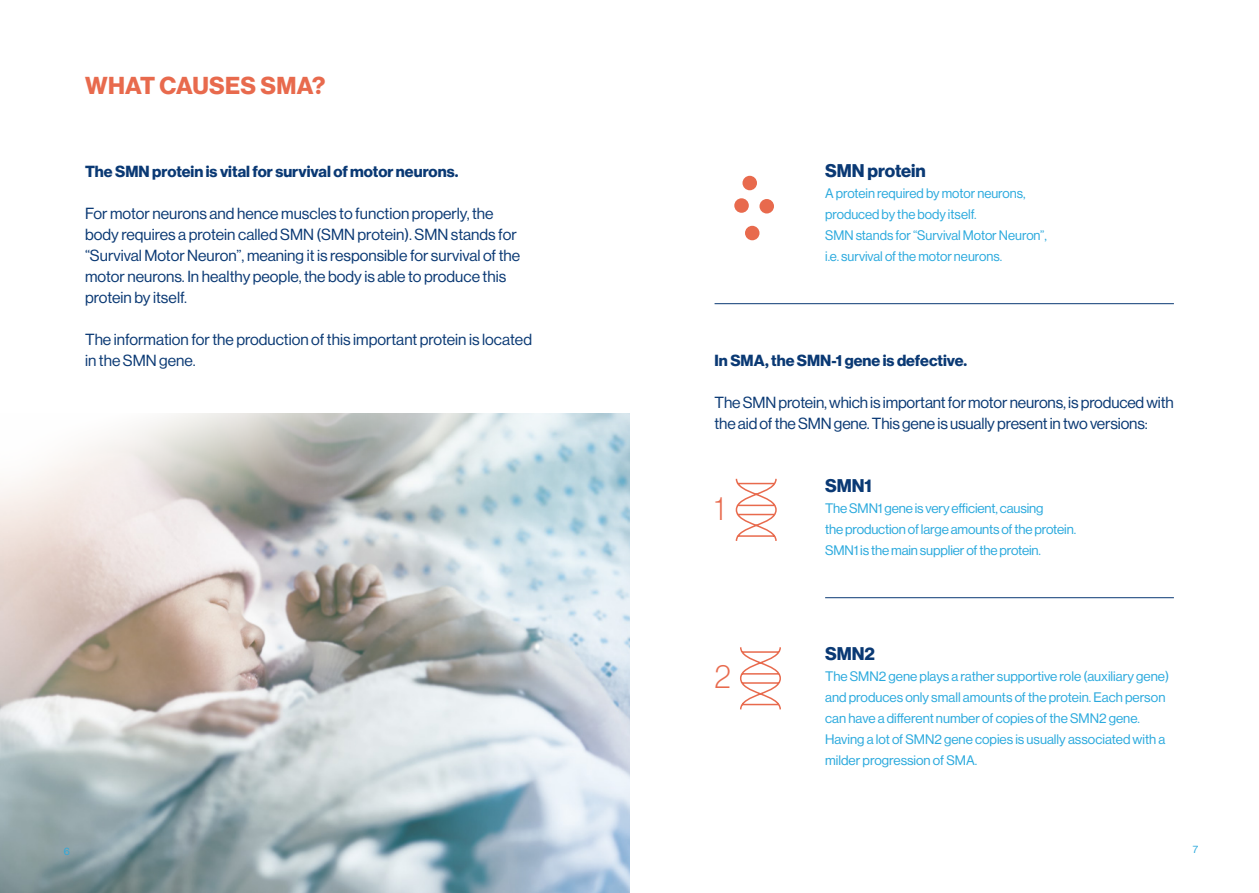
<style>
.page{position:relative;width:1259px;height:893px;background:#fff}
.page>*{position:absolute;margin:0;border:0;box-sizing:border-box;transform-origin:0 0}
.t1{font:100 33px "Volta Modern Display 35";color:#e86a4d}
.t2{font:700 24px "Volta Modern Display 75";letter-spacing:.01em;color:#e86a4d}
.t3{font:700 18px "Volta Modern Display 75";color:#0a3974}
.t4{font:15.75px/21px "Volta Modern Display 55 Roman";color:#0a3974}
.t5{font:700 15.75px "Volta Modern Display 75";color:#0a3974}
.t6{font:13.5px/21px "Volta Modern Display 55 Roman";color:#2aa9dd}
.t7{font:10.5px "Volta Modern Display 55 Roman";color:#2aa9dd}
</style>
<div class="page">
<hr style="left:714px;top:303px;width:460px;height:1px;background:#0a3974">
<img style="left:0;top:413px;width:629px;height:480px">
<hr style="left:825px;top:597px;width:349px;height:1px;background:#0a3974">
<svg style="left:735px;top:478px;width:42px;height:63px"></svg>
<svg style="left:740px;top:647px;width:41px;height:63px"></svg>
<div style="left:734px;top:198px;width:15px;height:15px;background:#e86a4d;border-radius:50%"></div>
<div style="left:759px;top:199px;width:15px;height:14px;background:#e86a4d;border-radius:50%"></div>
<div style="left:742px;top:176px;width:15px;height:14px;background:#e86a4d;border-radius:50%"></div>
<div style="left:745px;top:226px;width:14px;height:14px;background:#e86a4d;border-radius:50%"></div>
<h2 class="t2" style="left:85px;top:72px;width:242px">WHAT CAUSES SMA?</h2>
<p class="t5" style="left:85px;top:163px;width:375px">The SMN protein is vital for survival of motor neurons.</p>
<p class="t4" style="left:85px;top:203px;width:437px">For motor neurons and hence muscles to function properly, the body requires a protein called SMN (SMN protein). SMN stands for “Survival Motor Neuron”, meaning it is responsible for survival of the motor neurons. In healthy people, the body is able to produce this protein by itself.</p>
<p class="t4" style="left:85px;top:329px;width:448px">The information for the production of this important protein is located in the SMN gene.</p>
<h3 class="t3" style="left:825px;top:160px;width:102px">SMN protein</h3>
<p class="t6" style="left:825px;top:183px;width:223px">A protein required by motor neurons, produced by the body itself.<br>SMN stands for “Survival Motor Neuron”, i.e. survival of the motor neurons.</p>
<p class="t5" style="left:714px;top:352px;width:254px">In SMA, the SMN-1 gene is defective.</p>
<p class="t4" style="left:714px;top:392px;width:461px">The SMN protein, which is important for motor neurons, is produced with the aid of the SMN gene. This gene is usually present in two versions:</p>
<h1 class="t1" style="left:714px;top:490px;width:12px">1</h1>
<h1 class="t1" style="left:714px;top:658px;width:18px">2</h1>
<h3 class="t3" style="left:825px;top:475px;width:48px">SMN1</h3>
<p class="t6" style="left:825px;top:498px;width:253px">The SMN1 gene is very efficient, causing<br>the production of large amounts of the protein.<br>SMN1 is the main supplier of the protein.</p>
<h3 class="t3" style="left:825px;top:643px;width:51px">SMN2</h3>
<p class="t6" style="left:825px;top:666px;width:345px">The SMN2 gene plays a rather supportive role (auxiliary gene) and produces only small amounts of the protein. Each person can have a different number of copies of the SMN2 gene.<br>Having a lot of SMN2 gene copies is usually associated with a milder progression of SMA.</p>
<p class="t7" style="left:64px;top:845px;width:8px">6</p>
<p class="t7" style="left:1193px;top:843px;width:7px">7</p>
</div>
